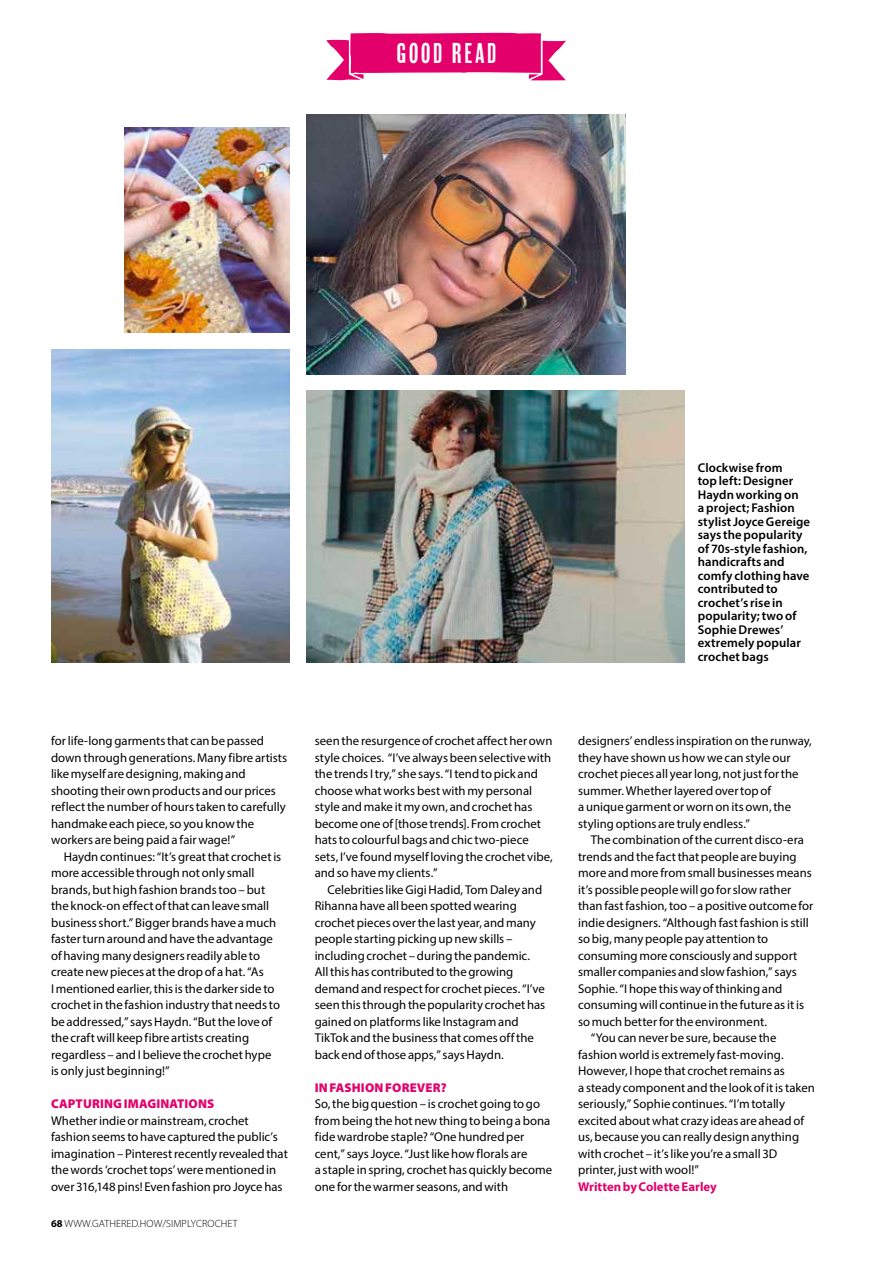
<style>
.page{position:relative;width:893px;height:1263px;background:#fff}
.page>*{position:absolute;margin:0;border:0;box-sizing:border-box;transform-origin:0 0}
.t1{font:28.5px "Cheap Pine Sans";letter-spacing:.06em;color:#fff}
.t2{font:12.75px/16.5px "Myriad Pro";color:#000}
.t3{font:600 12.75px/13.5px "Myriad Pro";letter-spacing:.01em;color:#000}
.t4{font:900 12.75px "Myriad Pro";letter-spacing:.01em;color:#e4006b}
.t5{font:700 12.75px "Myriad Pro";color:#e4006b}
.t6{font:300 10.5px "Myriad Pro";letter-spacing:.01em;color:#000}
.s1{font-weight:700}
</style>
<div class="page">
<svg style="left:326px;top:32px;width:240px;height:49px"></svg>
<img style="left:306px;top:115px;width:320px;height:260px">
<img style="left:306px;top:391px;width:379px;height:272px">
<img style="left:124px;top:127px;width:165px;height:206px">
<img style="left:51px;top:349px;width:238px;height:314px">
<h1 class="t1" style="left:396px;top:38px;width:102px">GOOD READ</h1>
<p class="t3" style="left:698px;top:460px;width:114px">Clockwise from<br>top left: Designer<br>Haydn working on<br>a project; Fashion stylist Joyce Gereige says the popularity of 70s-style fashion, handicrafts and comfy clothing have contributed to crochet’s rise in popularity; two of<br>Sophie Drewes’ extremely popular crochet bags</p>
<p class="t2" style="left:51px;top:732px;width:238px">for life-long garments that can be passed down through generations. Many fibre artists like myself are designing, making and shooting their own products and our prices reflect the number of hours taken to carefully handmake each piece, so you know the workers are being paid a fair wage!”</p>
<p class="t2" style="left:51px;top:848px;width:232px;text-indent:13px">Haydn continues: “It’s great that crochet is more accessible through not only small brands, but high fashion brands too – but the knock-on effect of that can leave small business short.” Bigger brands have a much faster turn around and have the advantage of having many designers readily able to create new pieces at the drop of a hat. “As<br>I mentioned earlier, this is the darker side to crochet in the fashion industry that needs to be addressed,” says Haydn. “But the love of the craft will keep fibre artists creating regardless – and I believe the crochet hype is only just beginning!”</p>
<p class="t4" style="left:51px;top:1095px;width:165px">CAPTURING IMAGINATIONS</p>
<p class="t2" style="left:51px;top:1112px;width:238px">Whether indie or mainstream, crochet fashion seems to have captured the public’s imagination – Pinterest recently revealed that the words ‘crochet tops’ were mentioned in over 316,148 pins! Even fashion pro Joyce has</p>
<p class="t6" style="left:51px;top:1217px;width:188px"><span class="s1">68</span> WWW.GATHERED.HOW/SIMPLYCROCHET</p>
<p class="t2" style="left:315px;top:732px;width:240px">seen the resurgence of crochet affect her own style choices. “I’ve always been selective with the trends I try,” she says. “I tend to pick and choose what works best with my personal style and make it my own, and crochet has become one of [those trends]. From crochet hats to colourful bags and chic two-piece sets, I’ve found myself loving the crochet vibe, and so have my clients.”</p>
<p class="t2" style="left:315px;top:881px;width:232px;text-indent:13px">Celebrities like Gigi Hadid, Tom Daley and Rihanna have all been spotted wearing crochet pieces over the last year, and many people starting picking up new skills – including crochet – during the pandemic.<br>All this has contributed to the growing demand and respect for crochet pieces. “I’ve seen this through the popularity crochet has gained on platforms like Instagram and TikTok and the business that comes off the back end of those apps,” says Haydn.</p>
<p class="t4" style="left:315px;top:1079px;width:133px">IN FASHION FOREVER?</p>
<p class="t2" style="left:315px;top:1095px;width:239px">So, the big question – is crochet going to go from being the hot new thing to being a bona fide wardrobe staple? “One hundred per cent,” says Joyce. “Just like how florals are<br>a staple in spring, crochet has quickly become one for the warmer seasons, and with</p>
<p class="t2" style="left:578px;top:732px;width:235px">designers’ endless inspiration on the runway, they have shown us how we can style our crochet pieces all year long, not just for the summer. Whether layered over top of<br>a unique garment or worn on its own, the styling options are truly endless.”</p>
<p class="t2" style="left:591px;top:831px;width:215px">The combination of the current disco-era</p>
<p class="t2" style="left:578px;top:848px;width:220px">trends and the fact that people are buying</p>
<p class="t2" style="left:578px;top:864px;width:235px">more and more from small businesses means</p>
<p class="t2" style="left:578px;top:881px;width:215px">it’s possible people will go for slow rather</p>
<p class="t2" style="left:578px;top:897px;width:237px">than fast fashion, too – a positive outcome for</p>
<p class="t2" style="left:578px;top:914px;width:232px">indie designers. “Although fast fashion is still</p>
<p class="t2" style="left:578px;top:930px;width:192px">so big, many people pay attention to</p>
<p class="t2" style="left:578px;top:947px;width:221px">consuming more consciously and support</p>
<p class="t2" style="left:578px;top:963px;width:220px">smaller companies and slow fashion,” says</p>
<p class="t2" style="left:578px;top:980px;width:206px">Sophie. “I hope this way of thinking and</p>
<p class="t2" style="left:578px;top:996px;width:227px">consuming will continue in the future as it is</p>
<p class="t2" style="left:578px;top:1013px;width:190px">so much better for the environment.</p>
<p class="t2" style="left:591px;top:1029px;width:187px">“You can never be sure, because the</p>
<p class="t2" style="left:578px;top:1046px;width:207px">fashion world is extremely fast-moving.</p>
<p class="t2" style="left:578px;top:1062px;width:208px">However, I hope that crochet remains as</p>
<p class="t2" style="left:578px;top:1079px;width:238px">a steady component and the look of it is taken</p>
<p class="t2" style="left:578px;top:1095px;width:208px">seriously,” Sophie continues. “I’m totally</p>
<p class="t2" style="left:578px;top:1112px;width:228px">excited about what crazy ideas are ahead of</p>
<p class="t2" style="left:578px;top:1128px;width:223px">us, because you can really design anything</p>
<p class="t2" style="left:578px;top:1145px;width:201px">with crochet – it’s like you’re a small 3D</p>
<p class="t2" style="left:578px;top:1161px;width:122px">printer, just with wool!”</p>
<p class="t5" style="left:578px;top:1178px;width:140px">Written by Colette Earley</p>
</div>
